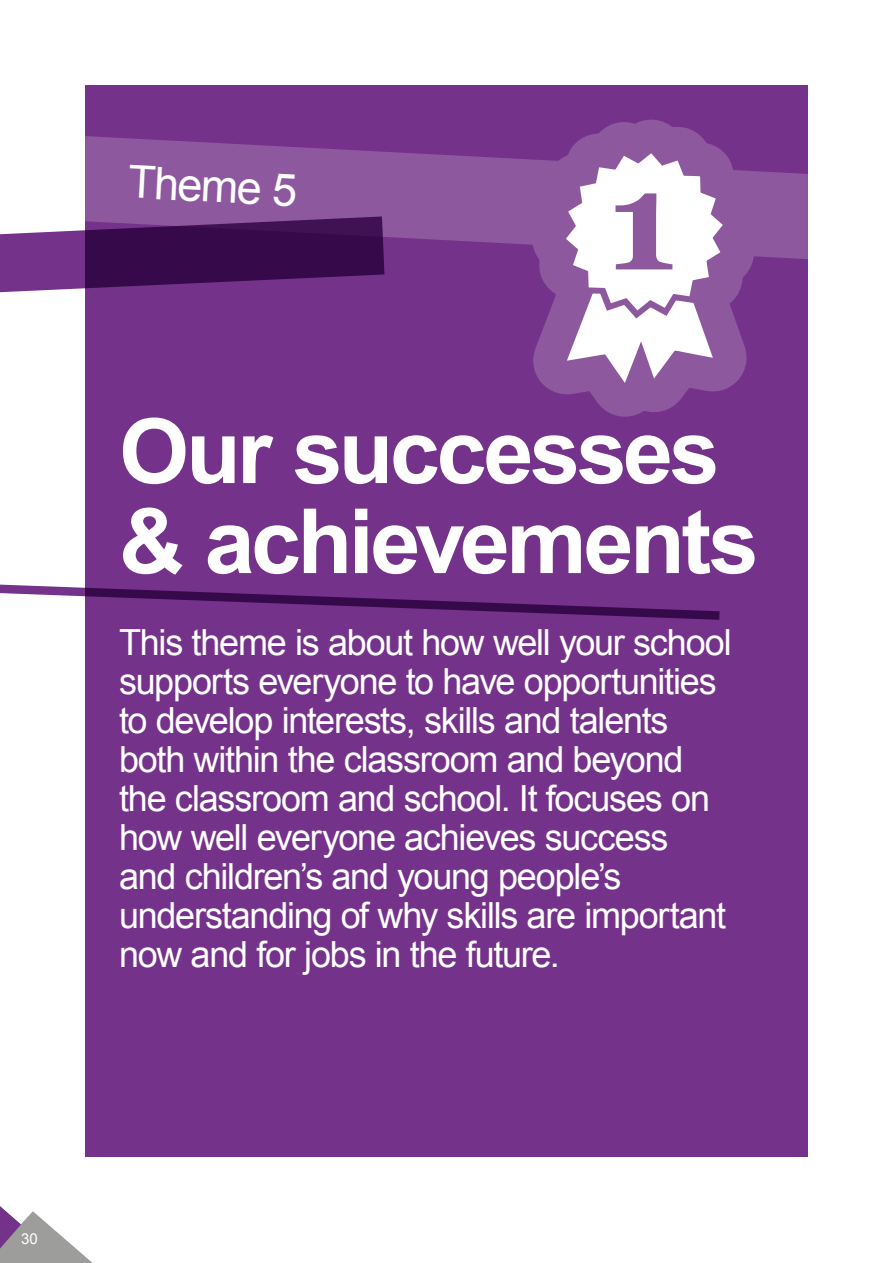
<style>
.page{position:relative;width:893px;height:1263px;background:#fff}
.page>*{position:absolute;margin:0;border:0;box-sizing:border-box;transform-origin:0 0}
.t1{font:700 90px/90px "Arial";letter-spacing:-.04em;color:#fff}
.t2{font:45px "Arial";color:#fff}
.t3{font:36px/39px "Arial";letter-spacing:-.035em;color:#fff}
.t4{font:15px "Arial";color:#fff}
</style>
<div class="page">
<div style="left:85px;top:85px;width:723px;height:1072px;background:#75328a"></div>
<svg style="left:85px;top:136px;width:384px;height:106px;background:#8a539c"></svg>
<svg style="left:573px;top:119px;width:147px;height:501px"></svg>
<svg style="left:469px;top:146px;width:339px;height:379px"></svg>
<svg style="left:566px;top:153px;width:157px;height:230px;background:#d1bbd8"></svg>
<svg style="left:0;top:584px;width:719px;height:36px"></svg>
<svg style="left:0;top:216px;width:384px;height:77px"></svg>
<svg style="left:0;top:1206px;width:93px;height:57px"></svg>
<p class="t2" style="left:130px;top:152px;width:171px;rotate:3deg">Theme 5</p>
<h1 class="t1" style="left:119px;top:409px;width:641px">Our successes &amp; achievements</h1>
<p class="t3" style="left:119px;top:623px;width:614px">This theme is about how well your school supports everyone to have opportunities to develop interests, skills and talents both within the classroom and beyond the classroom and school. It focuses on how well everyone achieves success and children’s and young people’s understanding of why skills are important now and for jobs in the future.</p>
<p class="t4" style="left:21px;top:1229px;width:18px">30</p>
</div>
